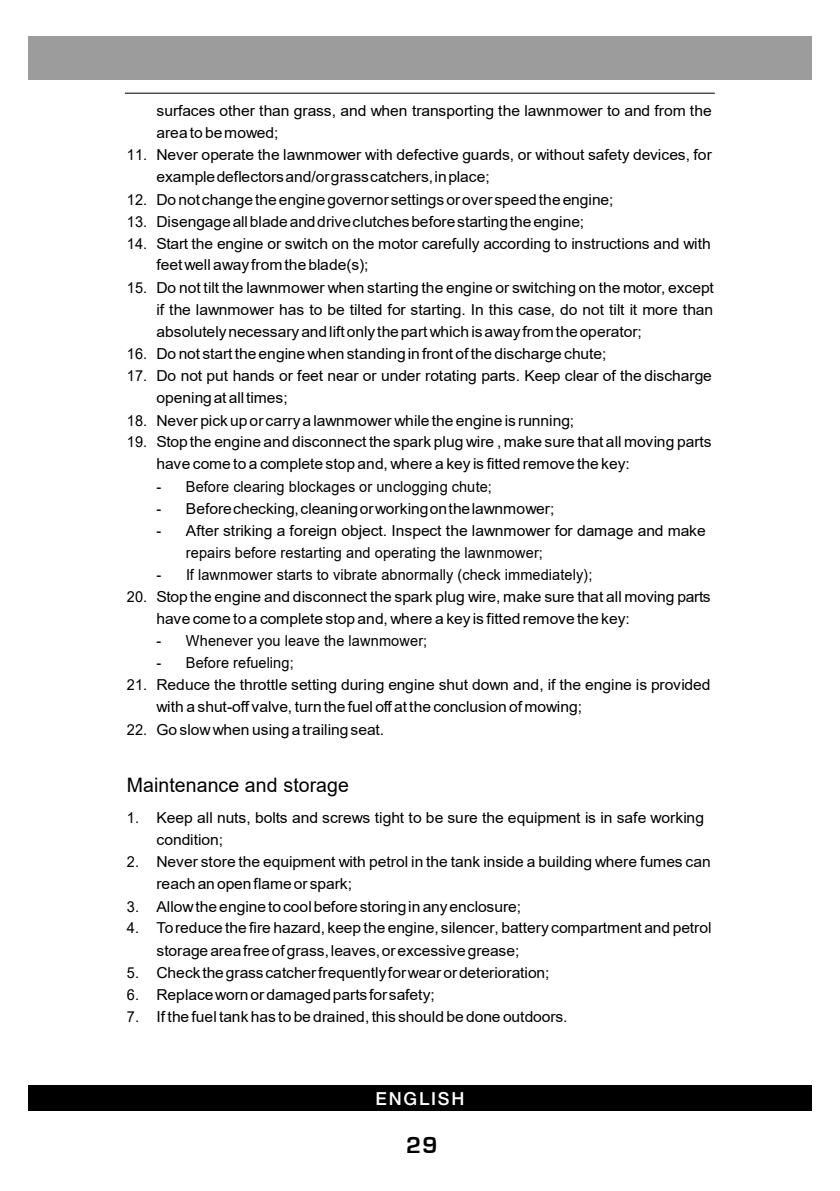
<style>
.page{position:relative;width:840px;height:1191px;background:#fff}
.page>*{position:absolute;margin:0;border:0;box-sizing:border-box;transform-origin:0 0}
.t1{font:700 24px "Eurostile";color:#000}
.t2{font:20px "Arial";letter-spacing:.005em;color:#000}
.t3{font:500 18px "Helvetica Neue LT Pro";letter-spacing:.1em;color:#fff}
.t4{font:15.2px/22px "Arial";color:#000;scale:.96 1}
.t5{font:15.2px/22.2px "Arial";color:#000;scale:1.04 1}
</style>
<div class="page">
<hr style="left:125px;top:93px;width:589px;height:1px;background:#000">
<div style="left:28px;top:36px;width:783px;height:43px;background:#9c9c9c"></div>
<div style="left:28px;top:1085px;width:783px;height:25px;background:#000"></div>
<p class="t5" style="left:156px;top:99px;width:535px">surfaces other than grass, and when transporting the lawnmower to and from the areato be mowed;</p>
<p class="t4" style="left:156px;top:144px;width:579px;text-indent:-30px">11. Never operate the lawnmower with defective guards, or without safety devices, for example deflectors and/or grass catchers, in place;</p>
<p class="t4" style="left:127px;top:188px;width:508px">12. Do not change the engine governor settings or over speed the engine;</p>
<p class="t4" style="left:127px;top:210px;width:477px">13. Disengage all blade and drive clutches before starting the engine;</p>
<p class="t4" style="left:156px;top:232px;width:578px;text-indent:-30px">14. Start the engine or switch on the motor carefully according to instructions and with feet well away from the blade(s);</p>
<p class="t4" style="left:156px;top:276px;width:581px;text-align:justify;text-indent:-30px">15. Do not tilt the lawnmower when starting the engine or switching on the motor, except if the lawnmower has to be tilted for starting. In this case, do not tilt it more than absolutely necessary and lift only the part which is away from the operator;</p>
<p class="t4" style="left:127px;top:343px;width:501px">16. Do not start the engine when standing in front of the discharge chute;</p>
<p class="t4" style="left:156px;top:365px;width:580px;text-indent:-30px">17. Do not put hands or feet near or under rotating parts. Keep clear of the discharge opening atall times;</p>
<p class="t4" style="left:127px;top:409px;width:467px">18. Never pick up or carry a lawnmower while the engine is running;</p>
<p class="t4" style="left:156px;top:431px;width:579px;text-indent:-30px">19. Stop the engine and disconnect the spark plug wire , make sure that all moving parts have come to a complete stop and, where a key is fitted remove the key:</p>
<p class="t4" style="left:156px;top:475px;width:351px">- Before clearing blockages or unclogging chute;</p>
<p class="t4" style="left:156px;top:497px;width:416px">- Before checking, cleaning or working on the lawnmower;</p>
<p class="t4" style="left:186px;top:519px;width:542px;text-indent:-30px">- After striking a foreign object. Inspect the lawnmower for damage and make repairs before restarting and operating the lawnmower;</p>
<p class="t4" style="left:156px;top:563px;width:455px">- If lawnmower starts to vibrate abnormally (check immediately);</p>
<p class="t4" style="left:156px;top:585px;width:578px;text-indent:-30px">20. Stop the engine and disconnect the spark plug wire, make sure that all moving parts have come to a complete stop and, where a key is fitted remove the key:</p>
<p class="t4" style="left:156px;top:630px;width:283px">- Whenever you leave the lawnmower;</p>
<p class="t4" style="left:156px;top:652px;width:145px">- Before refueling;</p>
<p class="t4" style="left:156px;top:674px;width:578px;text-indent:-30px">21. Reduce the throttle setting during engine shut down and, if the engine is provided with a shut-off valve, turn the fuel off at the conclusion of mowing;</p>
<p class="t4" style="left:127px;top:718px;width:269px">22. Go slow when using a trailing seat.</p>
<p class="t2" style="left:127px;top:770px;width:223px">Maintenance and storage</p>
<p class="t4" style="left:156px;top:806px;width:571px;text-indent:-30px">1. Keep all nuts, bolts and screws tight to be sure the equipment is in safe working condition;</p>
<p class="t4" style="left:156px;top:851px;width:578px;text-indent:-30px">2. Never store the equipment with petrol in the tank inside a building where fumes can reach an open flame or spark;</p>
<p class="t4" style="left:127px;top:895px;width:412px">3. Allow the engine to cool before storing in any enclosure;</p>
<p class="t4" style="left:156px;top:917px;width:579px;text-indent:-30px">4. To reduce the fire hazard, keep the engine, silencer, battery compartment and petrol storage area free of grass, leaves, or excessive grease;</p>
<p class="t4" style="left:127px;top:961px;width:441px">5. Check the grass catcher frequently for wear or deterioration;</p>
<p class="t4" style="left:127px;top:983px;width:322px">6. Replace worn or damaged parts for safety;</p>
<p class="t4" style="left:127px;top:1005px;width:460px">7. If the fuel tank has to be drained, this should be done outdoors.</p>
<p class="t3" style="left:375px;top:1087px;width:90px">ENGLISH</p>
<h1 class="t1" style="left:406px;top:1132px;width:33px">29</h1>
</div>
